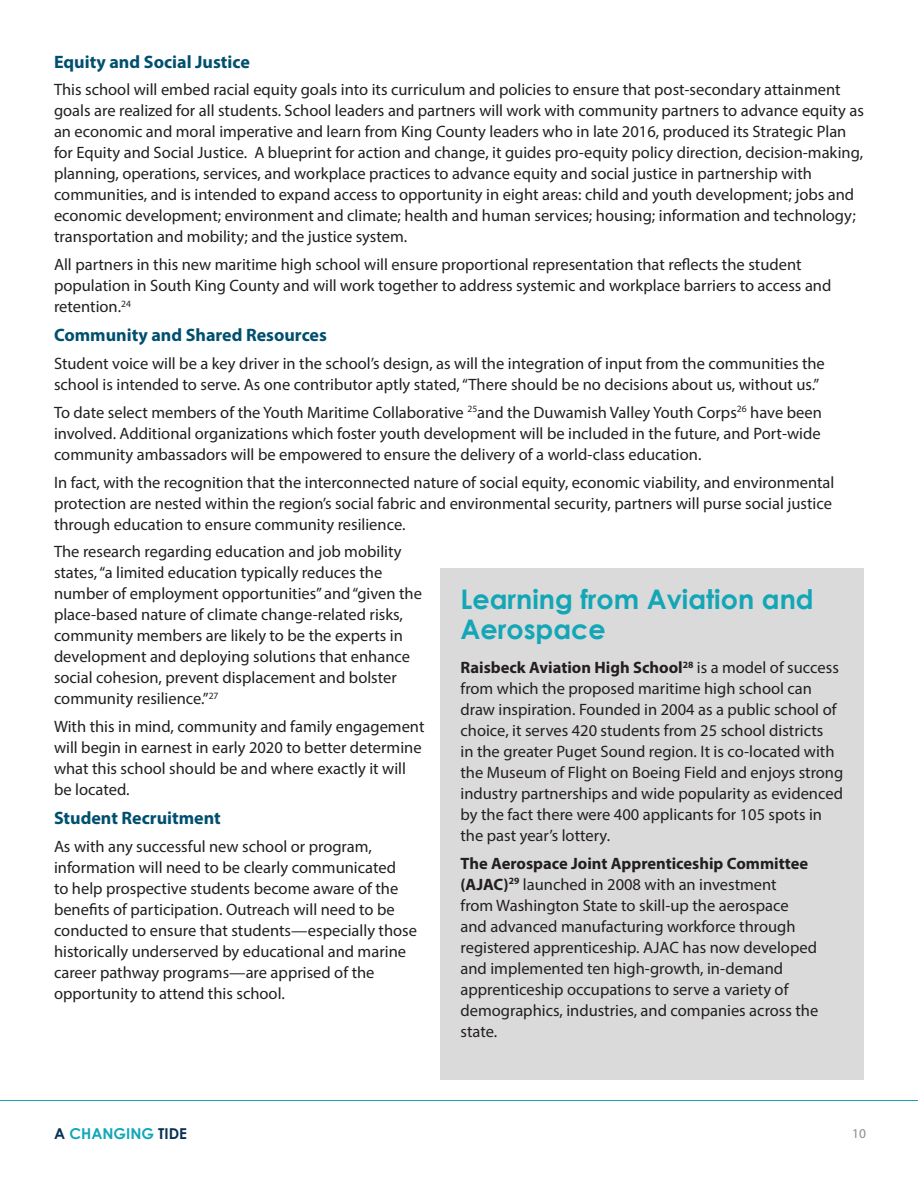
<style>
.page{position:relative;width:918px;height:1188px;background:#fff}
.page>*{position:absolute;margin:0;border:0;box-sizing:border-box;transform-origin:0 0}
.t1{font:700 27px/30px "Century Gothic";color:#13a6b6}
.t2{font:700 18px "Myriad Pro";color:#004f6f}
.t3{font:16.5px/21px "Myriad Pro";color:#231f20}
.t4{font:700 15px "Century Gothic";color:#13a6b6}
.t5{font:13.5px "Myriad Pro";color:#8c8c8f}
.s1{font-weight:700}
.s2{color:#093153}
</style>
<div class="page">
<hr style="left:0;top:1100px;width:918px;height:1px;background:#13a6b6">
<div style="left:440px;top:568px;width:424px;height:512px;background:#dbdada"></div>
<p class="t2" style="left:54px;top:50px;width:197px">Equity and Social Justice</p>
<p class="t3" style="left:54px;top:79px;width:811px">This school will embed racial equity goals into its curriculum and policies to ensure that post-secondary attainment goals are realized for all students. School leaders and partners will work with community partners to advance equity as an economic and moral imperative and learn from King County leaders who in late 2016, produced its Strategic Plan for Equity and Social Justice. A blueprint for action and change, it guides pro-equity policy direction, decision-making, planning, operations, services, and workplace practices to advance equity and social justice in partnership with communities, and is intended to expand access to opportunity in eight areas: child and youth development; jobs and economic development; environment and climate; health and human services; housing; information and technology; transportation and mobility; and the justice system.</p>
<p class="t3" style="left:54px;top:254px;width:779px">All partners in this new maritime high school will ensure proportional representation that reflects the student population in South King County and will work together to address systemic and workplace barriers to access and retention.<sup>24</sup></p>
<p class="t2" style="left:54px;top:323px;width:274px">Community and Shared Resources</p>
<p class="t3" style="left:54px;top:353px;width:772px">Student voice will be a key driver in the school’s design, as will the integration of input from the communities the school is intended to serve. As one contributor aptly stated, “There should be no decisions about us, without us.”</p>
<p class="t3" style="left:54px;top:401px;width:769px;text-align:justify">To date select members of the Youth Maritime Collaborative <sup>25</sup>and the Duwamish Valley Youth Corps<sup>26</sup> have been involved. Additional organizations which foster youth development will be included in the future, and Port-wide community ambassadors will be empowered to ensure the delivery of a world-class education.</p>
<p class="t3" style="left:54px;top:471px;width:782px">In fact, with the recognition that the interconnected nature of social equity, economic viability, and environmental protection are nested within the region’s social fabric and environmental security, partners will purse social justice through education to ensure community resilience.</p>
<p class="t3" style="left:54px;top:541px;width:369px">The research regarding education and job mobility states, “a limited education typically reduces the number of employment opportunities” and “given the place-based nature of climate change-related risks, community members are likely to be the experts in development and deploying solutions that enhance social cohesion, prevent displacement and bolster community resilience.”<sup>27</sup></p>
<p class="t3" style="left:54px;top:716px;width:372px">With this in mind, community and family engagement will begin in earnest in early 2020 to better determine what this school should be and where exactly it will be located.</p>
<p class="t2" style="left:54px;top:806px;width:168px">Student Recruitment</p>
<p class="t3" style="left:54px;top:836px;width:365px">As with any successful new school or program, information will need to be clearly communicated<br>to help prospective students become aware of the benefits of participation. Outreach will need to be conducted to ensure that students—especially those historically underserved by educational and marine career pathway programs—are apprised of the opportunity to attend this school.</p>
<p class="t1" style="left:461px;top:583px;width:355px">Learning from Aviation and<br>Aerospace</p>
<p class="t3" style="left:461px;top:657px;width:384px"><span class="s1">Raisbeck Aviation High School</span><sup>28</sup> is a model of success from which the proposed maritime high school can draw inspiration. Founded in 2004 as a public school of choice, it serves 420 students from 25 school districts<br>in the greater Puget Sound region. It is co-located with the Museum of Flight on Boeing Field and enjoys strong industry partnerships and wide popularity as evidenced by the fact there were 400 applicants for 105 spots in the past year’s lottery.</p>
<p class="t3" style="left:461px;top:853px;width:359px"><span class="s1">The Aerospace Joint Apprenticeship Committee (AJAC)</span><sup>29</sup> launched in 2008 with an investment<br>from Washington State to skill-up the aerospace and advanced manufacturing workforce through registered apprenticeship. AJAC has now developed and implemented ten high-growth, in-demand apprenticeship occupations to serve a variety of demographics, industries, and companies across the state.</p>
<p class="t4" style="left:54px;top:1123px;width:134px"><span class="s2">A</span> CHANGING <span class="s2">TIDE</span></p>
<p class="t5" style="left:852px;top:1125px;width:15px">10</p>
</div>
